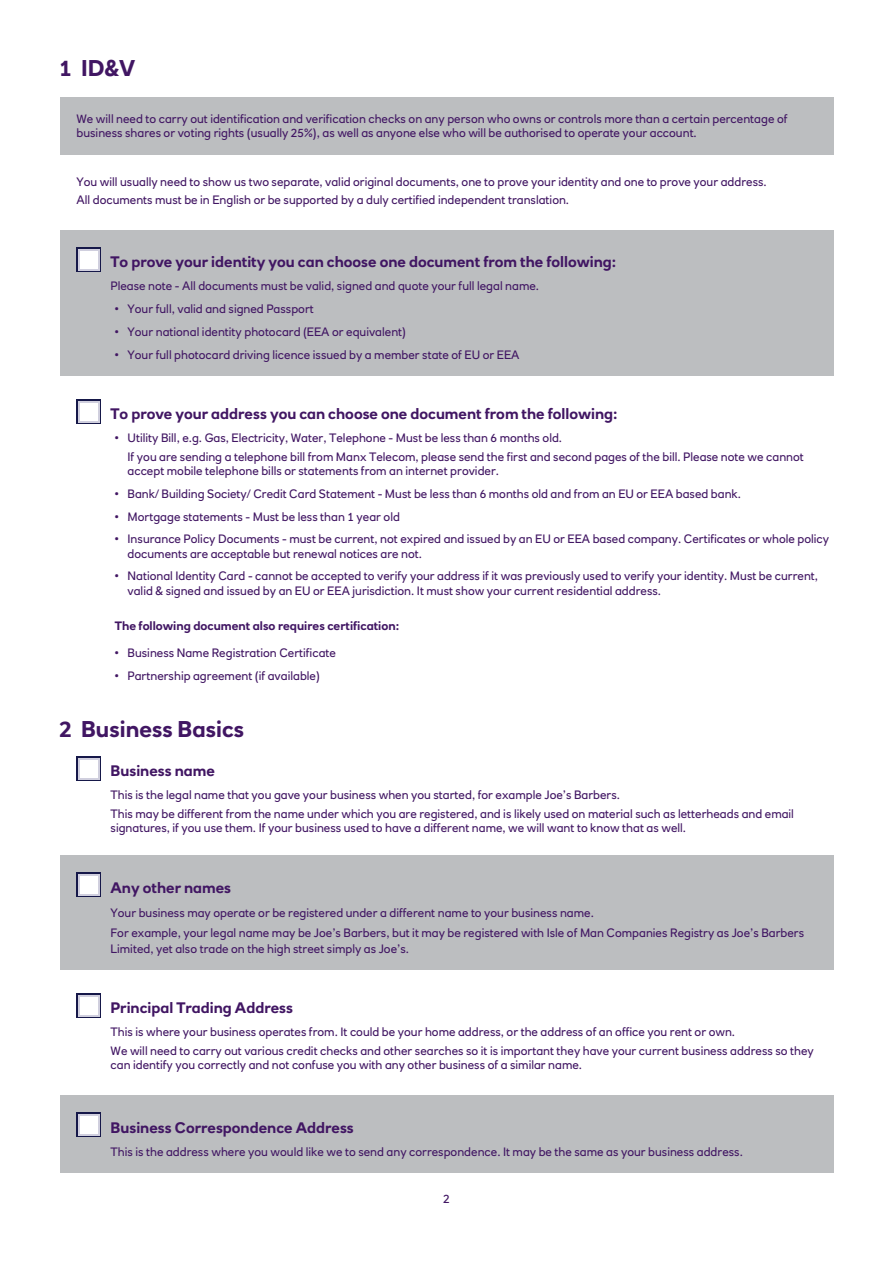
<style>
.page{position:relative;width:893px;height:1263px;background:#fff}
.page>*{position:absolute;margin:0;border:0;box-sizing:border-box;transform-origin:0 0}
.t1{font:700 22.5px "RN House Sans";color:#411663}
.t2{font:700 15px "RN House Sans";color:#411663}
.t3{font:12px/18.5px "RN House Sans";color:#411663}
.t4{font:700 12px "RN House Sans";color:#411663}
</style>
<div class="page">
<div style="left:60px;top:97px;width:773px;height:57px;background:#bcbec0"></div>
<div style="left:60px;top:230px;width:773px;height:146px;background:#bcbec0"></div>
<svg style="left:77px;top:247px;width:24px;height:25px"></svg>
<svg style="left:78px;top:249px;width:22px;height:21px"></svg>
<div style="left:80px;top:251px;width:17px;height:17px;background:#fff"></div>
<svg style="left:77px;top:399px;width:24px;height:25px"></svg>
<svg style="left:78px;top:401px;width:22px;height:21px"></svg>
<div style="left:80px;top:403px;width:17px;height:17px;background:#fff"></div>
<svg style="left:77px;top:756px;width:24px;height:25px"></svg>
<svg style="left:78px;top:758px;width:22px;height:21px"></svg>
<div style="left:80px;top:760px;width:17px;height:17px;background:#fff"></div>
<div style="left:60px;top:856px;width:773px;height:114px;background:#bcbec0"></div>
<div style="left:77px;top:873px;width:24px;height:24px;background:#d0cfde"></div>
<svg style="left:80px;top:876px;width:18px;height:18px"></svg>
<div style="left:80px;top:876px;width:17px;height:17px;background:#fff"></div>
<svg style="left:77px;top:993px;width:24px;height:25px"></svg>
<svg style="left:78px;top:995px;width:22px;height:21px"></svg>
<div style="left:80px;top:997px;width:17px;height:17px;background:#fff"></div>
<div style="left:60px;top:1096px;width:773px;height:77px;background:#bcbec0"></div>
<div style="left:77px;top:1113px;width:24px;height:24px;background:#d0cfde"></div>
<svg style="left:80px;top:1116px;width:18px;height:18px"></svg>
<div style="left:80px;top:1116px;width:17px;height:17px;background:#fff"></div>
<h1 class="t1" style="left:60px;top:54px;width:77px">1 ID&amp;V</h1>
<p class="t3" style="left:77px;top:112px;width:712px;line-height:14.2px">We will need to carry out identification and verification checks on any person who owns or controls more than a certain percentage of business shares or voting rights (usually 25%), as well as anyone else who will be authorised to operate your account.</p>
<p class="t3" style="left:77px;top:172px;width:692px">You will usually need to show us two separate, valid original documents, one to prove your identity and one to prove your address.<br>All documents must be in English or be supported by a duly certified independent translation.</p>
<p class="t2" style="left:111px;top:253px;width:507px">To prove your identity you can choose one document from the following:</p>
<p class="t3" style="left:111px;top:277px;width:430px">Please note - All documents must be valid, signed and quote your full legal name.</p>
<p class="t3" style="left:115px;top:300px;width:200px">• Your full, valid and signed Passport</p>
<p class="t3" style="left:115px;top:322px;width:293px">• Your national identity photocard (EEA or equivalent)</p>
<p class="t3" style="left:115px;top:345px;width:406px">• Your full photocard driving licence issued by a member state of EU or EEA</p>
<p class="t2" style="left:111px;top:405px;width:509px">To prove your address you can choose one document from the following:</p>
<p class="t3" style="left:128px;top:429px;width:678px;text-indent:-13px">• Utility Bill, e.g. Gas, Electricity, Water, Telephone - Must be less than 6 months old.<br>If you are sending a telephone bill from Manx Telecom, please send the first and second pages of the bill. Please note we cannot</p>
<p class="t3" style="left:128px;top:462px;width:373px">accept mobile telephone bills or statements from an internet provider.</p>
<p class="t3" style="left:115px;top:484px;width:628px">• Bank/ Building Society/ Credit Card Statement - Must be less than 6 months old and from an EU or EEA based bank.</p>
<p class="t3" style="left:115px;top:507px;width:287px">• Mortgage statements - Must be less than 1 year old</p>
<p class="t3" style="left:128px;top:532px;width:703px;line-height:14.2px;text-indent:-13px">• Insurance Policy Documents - must be current, not expired and issued by an EU or EEA based company. Certificates or whole policy documents are acceptable but renewal notices are not.</p>
<p class="t3" style="left:128px;top:569px;width:692px;line-height:14.2px;text-indent:-13px">• National Identity Card - cannot be accepted to verify your address if it was previously used to verify your identity. Must be current, valid &amp; signed and issued by an EU or EEA jurisdiction. It must show your current residential address.</p>
<p class="t4" style="left:115px;top:619px;width:286px">The following document also requires certification:</p>
<p class="t3" style="left:115px;top:644px;width:223px">• Business Name Registration Certificate</p>
<p class="t3" style="left:115px;top:666px;width:207px">• Partnership agreement (if available)</p>
<h1 class="t1" style="left:60px;top:715px;width:186px">2 Business Basics</h1>
<p class="t2" style="left:111px;top:762px;width:106px">Business name</p>
<p class="t3" style="left:111px;top:786px;width:685px">This is the legal name that you gave your business when you started, for example Joe’s Barbers.<br>This may be different from the name under which you are registered, and is likely used on material such as letterheads and email</p>
<p class="t3" style="left:111px;top:818px;width:577px">signatures, if you use them. If your business used to have a different name, we will want to know that as well.</p>
<p class="t2" style="left:111px;top:878px;width:122px">Any other names</p>
<p class="t3" style="left:111px;top:903px;width:695px;line-height:20px">Your business may operate or be registered under a different name to your business name.<br>For example, your legal name may be Joe’s Barbers, but it may be registered with Isle of Man Companies Registry as Joe’s Barbers</p>
<p class="t3" style="left:111px;top:939px;width:300px">Limited, yet also trade on the high street simply as Joe’s.</p>
<p class="t2" style="left:111px;top:999px;width:184px">Principal Trading Address</p>
<p class="t3" style="left:111px;top:1023px;width:705px">This is where your business operates from. It could be your home address, or the address of an office you rent or own.<br>We will need to carry out various credit checks and other searches so it is important they have your current business address so they</p>
<p class="t3" style="left:111px;top:1056px;width:473px">can identify you correctly and not confuse you with any other business of a similar name.</p>
<p class="t2" style="left:111px;top:1118px;width:245px">Business Correspondence Address</p>
<p class="t3" style="left:111px;top:1142px;width:634px">This is the address where you would like we to send any correspondence. It may be the same as your business address.</p>
<p class="t3" style="left:443px;top:1190px;width:8px">2</p>
</div>
